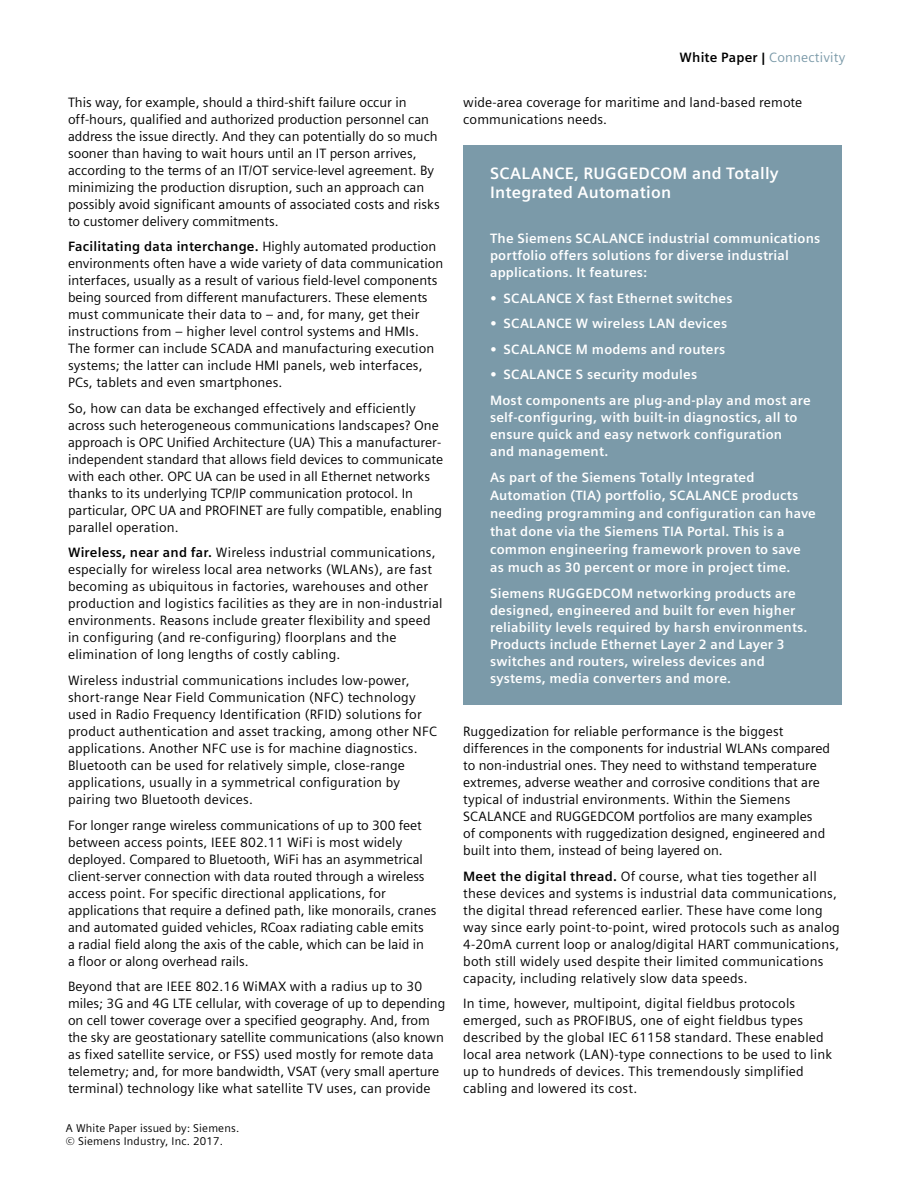
<style>
.page{position:relative;width:918px;height:1188px;background:#fff}
.page>*{position:absolute;margin:0;border:0;box-sizing:border-box;transform-origin:0 0}
.t1{font:700 16.5px/19.5px "Siemens Sans OT";letter-spacing:.015em;color:#fff}
.t2{font:13.5px/17px "Siemens Sans OT";letter-spacing:.005em;color:#000}
.t3{font:700 13.5px/17px "Siemens Sans OT";letter-spacing:.015em;color:#fff}
.t4{font:13.5px "Siemens Sans OT";letter-spacing:.015em;color:#7b9aa9}
.t5{font:11.25px/13.5px "Siemens Sans OT";letter-spacing:.015em;color:#000}
.s1{font-weight:700}
.s2{font-weight:700;color:#000}
</style>
<div class="page">
<div style="left:463px;top:145px;width:378px;height:560px;background:#7b9aa9"></div>
<p class="t2" style="left:68px;top:94px;width:373px">This way, for example, should a third-shift failure occur in off-hours, qualified and authorized production personnel can address the issue directly. And they can potentially do so much sooner than having to wait hours until an IT person arrives, according to the terms of an IT/OT service-level agreement. By minimizing the production disruption, such an approach can possibly avoid significant amounts of associated costs and risks to customer delivery commitments.</p>
<p class="t2" style="left:68px;top:238px;width:377px"><span class="s1">Facilitating data interchange.</span> Highly automated production environments often have a wide variety of data communication interfaces, usually as a result of various field-level components being sourced from different manufacturers. These elements must communicate their data to – and, for many, get their instructions from – higher level control systems and HMIs.<br>The former can include SCADA and manufacturing execution systems; the latter can include HMI panels, web interfaces, PCs, tablets and even smartphones.</p>
<p class="t2" style="left:68px;top:400px;width:377px">So, how can data be exchanged effectively and efficiently across such heterogeneous communications landscapes? One approach is OPC Unified Architecture (UA) This a manufacturer&shy;independent standard that allows field devices to communicate with each other. OPC UA can be used in all Ethernet networks thanks to its underlying TCP/IP communication protocol. In particular, OPC UA and PROFINET are fully compatible, enabling parallel operation.</p>
<p class="t2" style="left:68px;top:544px;width:376px"><span class="s1">Wireless, near and far.</span> Wireless industrial communications, especially for wireless local area networks (WLANs), are fast becoming as ubiquitous in factories, warehouses and other production and logistics facilities as they are in non-industrial environments. Reasons include greater flexibility and speed in configuring (and re-configuring) floorplans and the elimination of long lengths of costly cabling.</p>
<p class="t2" style="left:68px;top:672px;width:371px">Wireless industrial communications includes low-power, short-range Near Field Communication (NFC) technology used in Radio Frequency Identification (RFID) solutions for product authentication and asset tracking, among other NFC applications. Another NFC use is for machine diagnostics.<br>Bluetooth can be used for relatively simple, close-range applications, usually in a symmetrical configuration by pairing two Bluetooth devices.</p>
<p class="t2" style="left:68px;top:817px;width:370px">For longer range wireless communications of up to 300 feet between access points, IEEE 802.11 WiFi is most widely deployed. Compared to Bluetooth, WiFi has an asymmetrical client-server connection with data routed through a wireless access point. For specific directional applications, for applications that require a defined path, like monorails, cranes and automated guided vehicles, RCoax radiating cable emits<br>a radial field along the axis of the cable, which can be laid in<br>a floor or along overhead rails.</p>
<p class="t2" style="left:68px;top:978px;width:379px">Beyond that are IEEE 802.16 WiMAX with a radius up to 30 miles; 3G and 4G LTE cellular, with coverage of up to depending on cell tower coverage over a specified geography. And, from the sky are geostationary satellite communications (also known as fixed satellite service, or FSS) used mostly for remote data telemetry; and, for more bandwidth, VSAT (very small aperture terminal) technology like what satellite TV uses, can provide</p>
<p class="t5" style="left:66px;top:1121px;width:175px">A White Paper issued by: Siemens. © Siemens Industry, Inc. 2017.</p>
<p class="t4" style="left:680px;top:50px;width:167px"><span class="s2">White Paper |</span> Connectivity</p>
<p class="t2" style="left:463px;top:94px;width:340px">wide-area coverage for maritime and land-based remote communications needs.</p>
<p class="t1" style="left:490px;top:163px;width:290px">SCALANCE, RUGGEDCOM and Totally<br>Integrated Automation</p>
<p class="t3" style="left:490px;top:230px;width:332px">The Siemens SCALANCE industrial communications portfolio offers solutions for diverse industrial applications. It features:</p>
<p class="t3" style="left:490px;top:290px;width:244px">• SCALANCE X fast Ethernet switches</p>
<p class="t3" style="left:490px;top:315px;width:239px">• SCALANCE W wireless LAN devices</p>
<p class="t3" style="left:490px;top:341px;width:237px">• SCALANCE M modems and routers</p>
<p class="t3" style="left:490px;top:362px;width:322px;line-height:25.5px">• SCALANCE S security modules<br>Most components are plug-and-play and most are</p>
<p class="t3" style="left:490px;top:409px;width:309px">self-configuring, with built-in diagnostics, all to ensure quick and easy network configuration and management.</p>
<p class="t3" style="left:490px;top:469px;width:327px;line-height:18px">As part of the Siemens Totally Integrated Automation (TIA) portfolio, SCALANCE products needing programming and configuration can have that done via the Siemens TIA Portal. This is a common engineering framework proven to save as much as 30 percent or more in project time.</p>
<p class="t3" style="left:490px;top:585px;width:319px">Siemens RUGGEDCOM networking products are designed, engineered and built for even higher reliability levels required by harsh environments.<br>Products include Ethernet Layer 2 and Layer 3 switches and routers, wireless devices and systems, media converters and more.</p>
<p class="t2" style="left:463px;top:723px;width:368px">Ruggedization for reliable performance is the biggest differences in the components for industrial WLANs compared to non-industrial ones. They need to withstand temperature extremes, adverse weather and corrosive conditions that are typical of industrial environments. Within the Siemens SCALANCE and RUGGEDCOM portfolios are many examples<br>of components with ruggedization designed, engineered and built into them, instead of being layered on.</p>
<p class="t2" style="left:463px;top:868px;width:378px"><span class="s1">Meet the digital thread.</span> Of course, what ties together all these devices and systems is industrial data communications, the digital thread referenced earlier. These have come long way since early point-to-point, wired protocols such as analog 4-20mA current loop or analog/digital HART communications, both still widely used despite their limited communications capacity, including relatively slow data speeds.</p>
<p class="t2" style="left:463px;top:995px;width:370px">In time, however, multipoint, digital fieldbus protocols emerged, such as PROFIBUS, one of eight fieldbus types described by the global IEC 61158 standard. These enabled local area network (LAN)-type connections to be used to link up to hundreds of devices. This tremendously simplified cabling and lowered its cost.</p>
</div>
